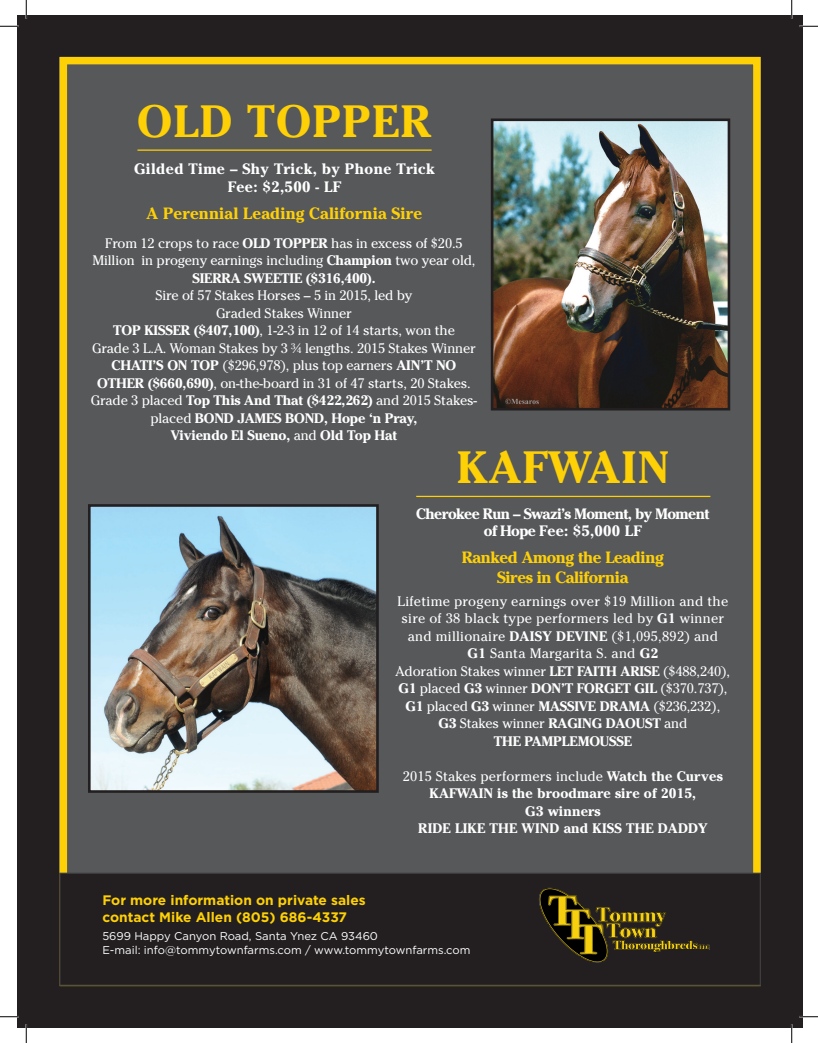
<style>
.page{position:relative;width:818px;height:1043px;background:#fff}
.page>*{position:absolute;margin:0;border:0;box-sizing:border-box;transform-origin:0 0}
.t1{font:700 45px "Cheltenham";letter-spacing:.025em;color:#fed006}
.t2{font:700 16.25px/19.5px "Cheltenham";letter-spacing:-.025em;color:#fed006;text-align:center}
.t3{font:700 16.25px "Cheltenham";letter-spacing:.005em;color:#fed006}
.t4{font:700 15px/17.5px "Cheltenham";letter-spacing:-.04em;color:#fff;text-align:center}
.t5{font:700 15px "Cheltenham";letter-spacing:.015em;color:#fff}
.t6{font:13.75px/17.5px "Cheltenham";letter-spacing:-.01em;color:#fff;text-align:center}
.t7{font:13.75px/17.5px "Cheltenham";letter-spacing:.02em;color:#fff;text-align:center}
.t8{font:700 13.75px "Cheltenham";letter-spacing:.01em;color:#fff}
.t9{font:700 13.75px "Cheltenham";letter-spacing:-.01em;color:#fff}
.t10{font:700 13.75px "Gotham";color:#fed006}
.t11{font:13.75px "Cheltenham";letter-spacing:.01em;color:#fff}
.t12{font:11.25px "Gotham";color:#fff}
.s1{font-weight:700}
.s2{font-weight:400}
</style>
<div class="page">
<div style="left:17px;top:15px;width:785px;height:1013px;background:#231f20"></div>
<div style="left:60px;top:57px;width:700px;height:815px;background:#57585a"></div>
<div style="left:60px;top:57px;width:700px;height:929px;border:8px solid #fed006"></div>
<div style="left:60px;top:873px;width:700px;height:112px;background:#231f20"></div>
<div style="left:59px;top:872px;width:702px;height:113px;border:1px solid #3e3e3f"></div>
<img style="left:539px;top:887px;width:171px;height:76px">
<hr style="left:137px;top:149px;width:294px;height:2px;background:#fed006">
<img style="left:495px;top:122px;width:231px;height:284px">
<div style="left:491px;top:118px;width:239px;height:292px;border:3px solid #231f20"></div>
<hr style="left:416px;top:496px;width:294px;height:1px;background:#fed006">
<img style="left:92px;top:508px;width:283px;height:280px">
<div style="left:88px;top:504px;width:291px;height:288px;border:3px solid #231f20"></div>
<svg style="left:0;top:25px;width:19px;height:2px"></svg>
<svg style="left:799px;top:25px;width:19px;height:2px"></svg>
<svg style="left:0;top:1016px;width:19px;height:1px"></svg>
<svg style="left:799px;top:1015px;width:19px;height:2px"></svg>
<svg style="left:25px;top:0;width:2px;height:19px"></svg>
<svg style="left:25px;top:1024px;width:2px;height:18px"></svg>
<svg style="left:790px;top:0;width:2px;height:19px"></svg>
<svg style="left:790px;top:1024px;width:2px;height:18px"></svg>
<p class="t1" style="left:137px;top:94px;width:295px">OLD TOPPER</p>
<p class="t5" style="left:134px;top:160px;width:302px">Gilded Time – Shy Trick, by Phone Trick</p>
<p class="t5" style="left:228px;top:177px;width:115px">Fee: $2,500 - LF</p>
<p class="t3" style="left:147px;top:204px;width:277px">A Perennial Leading California Sire</p>
<p class="t6" style="left:92px;top:234px;width:384px">From 12 crops to race <span class="s1">OLD TOPPER</span> has in excess of $20.5<br>Million in progeny earnings including <span class="s1">Champion</span> two year old,</p>
<p class="t9" style="left:192px;top:269px;width:185px">SIERRA SWEETIE ($316,400).</p>
<p class="t6" style="left:155px;top:287px;width:258px">Sire of 57 Stakes Horses – 5 in 2015, led by</p>
<p class="t6" style="left:216px;top:304px;width:137px">Graded Stakes Winner</p>
<p class="t6" style="left:91px;top:322px;width:388px"><span class="s1">TOP KISSER ($407,100)</span>, 1-2-3 in 12 of 14 starts, won the<br>Grade 3 L.A. Woman Stakes by 3 ¾ lengths. 2015 Stakes Winner <span class="s1">CHATI’S ON TOP</span> ($296,978), plus top earners <span class="s1">AIN’T NO OTHER ($660,690)</span>, on-the-board in 31 of 47 starts, 20 Stakes.<br>Grade 3 placed <span class="s1">Top This And That ($422,262)</span> and 2015 Stakes&shy;placed <span class="s1">BOND JAMES BOND, Hope ‘n Pray,</span></p>
<p class="t9" style="left:171px;top:427px;width:228px">Viviendo El Sueno, <span class="s2">and</span> Old Top Hat</p>
<p class="t1" style="left:457px;top:440px;width:213px">KAFWAIN</p>
<p class="t4" style="left:416px;top:504px;width:295px">Cherokee Run – Swazi’s Moment, by Moment of Hope Fee: $5,000 LF</p>
<p class="t2" style="left:462px;top:547px;width:203px">Ranked Among the Leading<br>Sires in California</p>
<p class="t7" style="left:397px;top:592px;width:332px">Lifetime progeny earnings over $19 Million and the sire of 38 black type performers led by <span class="s1">G1</span> winner and millionaire <span class="s1">DAISY DEVINE</span> ($1,095,892) and <span class="s1">G1</span> Santa Margarita S. and <span class="s1">G2</span></p>
<p class="t6" style="left:395px;top:662px;width:336px">Adoration Stakes winner <span class="s1">LET FAITH ARISE</span> ($488,240), <span class="s1">G1</span> placed <span class="s1">G3</span> winner <span class="s1">DON’T FORGET GIL</span> ($370.737), <span class="s1">G1</span> placed <span class="s1">G3</span> winner <span class="s1">MASSIVE DRAMA</span> ($236,232), <span class="s1">G3</span> Stakes winner <span class="s1">RAGING DAOUST</span> and</p>
<p class="t9" style="left:493px;top:732px;width:140px">THE PAMPLEMOUSSE</p>
<p class="t11" style="left:403px;top:768px;width:321px">2015 Stakes performers include <span class="s1">Watch the Curves</span></p>
<p class="t8" style="left:429px;top:785px;width:268px">KAFWAIN is the broodmare sire of 2015,</p>
<p class="t8" style="left:525px;top:802px;width:77px">G3 winners</p>
<p class="t8" style="left:418px;top:820px;width:291px">RIDE LIKE THE WIND and KISS THE DADDY</p>
<p class="t10" style="left:102px;top:892px;width:265px">For more information on private sales</p>
<p class="t10" style="left:102px;top:908px;width:246px">contact Mike Allen (805) 686-4337</p>
<p class="t12" style="left:102px;top:930px;width:277px">5699 Happy Canyon Road, Santa Ynez CA 93460</p>
<p class="t12" style="left:102px;top:943px;width:369px">E-mail: info@tommytownfarms.com / www.tommytownfarms.com</p>
</div>
